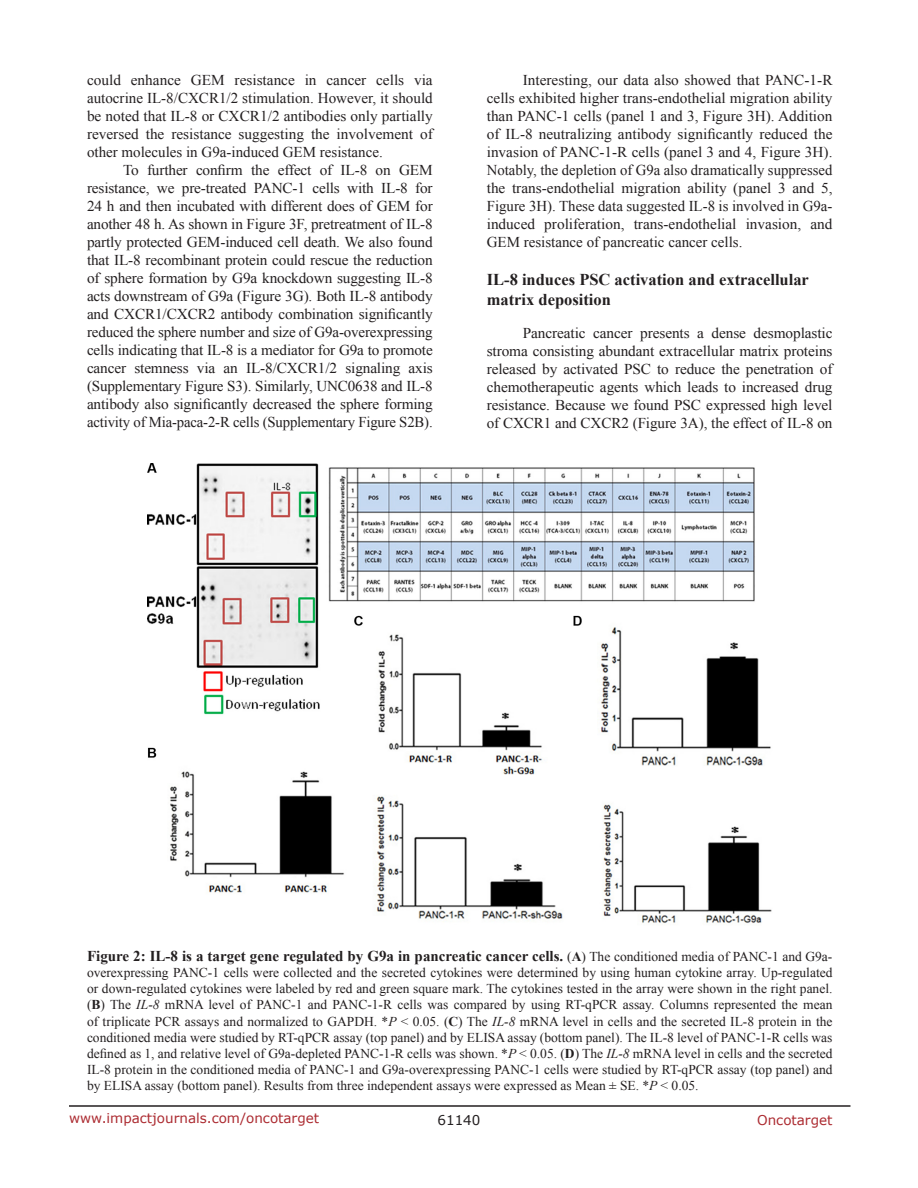
<style>
.page{position:relative;width:918px;height:1188px;background:#fff}
.page>*{position:absolute;margin:0;border:0;box-sizing:border-box;transform-origin:0 0}
.SubHeading_middle{font:700 16.5px/19.8px "Times New Roman";color:#231f20}
.BodyText{font:15px/18px "Times New Roman";letter-spacing:-.005em;color:#231f20;text-align:justify}
.FigureText{font:700 15px "Times New Roman";color:#231f20}
.FigureText-2{font:13.5px/16.2px "Times New Roman";color:#231f20;text-align:justify}
.t1{font:13.5px "Verdana";color:#ac2b31}
.t2{font:13.5px "Verdana";color:#231f20}
.s1{font-weight:400;font-size:13.5px}
.s2{font-size:13.5px}
.s3{font-weight:700}
.s4{font-style:italic}
</style>
<div class="page">
<hr style="left:69px;top:1105px;width:781px;height:2px;background:#231f20">
<img style="left:147px;top:463px;width:625px;height:460px">
<p class="BodyText" style="left:87px;top:71px;width:347px">could enhance GEM resistance in cancer cells via autocrine IL-8/CXCR1/2 stimulation. However, it should be noted that IL-8 or CXCR1/2 antibodies only partially reversed the resistance suggesting the involvement of other molecules in G9a-induced GEM resistance.</p>
<p class="BodyText" style="left:87px;top:161px;width:347px;text-indent:36px">To further confirm the effect of IL-8 on GEM resistance, we pre-treated PANC-1 cells with IL-8 for 24 h and then incubated with different does of GEM for another 48 h. As shown in Figure 3F, pretreatment of IL-8 partly protected GEM-induced cell death. We also found that IL-8 recombinant protein could rescue the reduction of sphere formation by G9a knockdown suggesting IL-8 acts downstream of G9a (Figure 3G). Both IL-8 antibody and CXCR1/CXCR2 antibody combination significantly reduced the sphere number and size of G9a-overexpressing cells indicating that IL-8 is a mediator for G9a to promote cancer stemness via an IL-8/CXCR1/2 signaling axis (Supplementary Figure S3). Similarly, UNC0638 and IL-8 antibody also significantly decreased the sphere forming activity of Mia-paca-2-R cells (Supplementary Figure S2B).</p>
<p class="BodyText" style="left:487px;top:71px;width:347px;text-indent:36px">Interesting, our data also showed that PANC-1-R cells exhibited higher trans-endothelial migration ability than PANC-1 cells (panel 1 and 3, Figure 3H). Addition of IL-8 neutralizing antibody significantly reduced the invasion of PANC-1-R cells (panel 3 and 4, Figure 3H).<br>Notably, the depletion of G9a also dramatically suppressed the trans-endothelial migration ability (panel 3 and 5, Figure 3H). These data suggested IL-8 is involved in G9a&shy;induced proliferation, trans-endothelial invasion, and GEM resistance of pancreatic cancer cells.</p>
<p class="SubHeading_middle" style="left:487px;top:269px;width:324px">IL-8 induces PSC activation and extracellular matrix deposition</p>
<p class="BodyText" style="left:487px;top:324px;width:347px;text-indent:36px">Pancreatic cancer presents a dense desmoplastic stroma consisting abundant extracellular matrix proteins released by activated PSC to reduce the penetration of chemotherapeutic agents which leads to increased drug resistance. Because we found PSC expressed high level of CXCR1 and CXCR2 (Figure 3A), the effect of IL-8 on</p>
<p class="FigureText" style="left:87px;top:945px;width:747px">Figure 2: IL-8 is a target gene regulated by G9a in pancreatic cancer cells. <span class="s1">(</span><span class="s2">A</span><span class="s1">) The conditioned media of PANC-1 and G9a-</span></p>
<p class="FigureText-2" style="left:87px;top:964px;width:747px">overexpressing PANC-1 cells were collected and the secreted cytokines were determined by using human cytokine array. Up-regulated or down-regulated cytokines were labeled by red and green square mark. The cytokines tested in the array were shown in the right panel. (<span class="s3">B</span>) The <span class="s4">IL-8</span> mRNA level of PANC-1 and PANC-1-R cells was compared by using RT-qPCR assay. Columns represented the mean of triplicate PCR assays and normalized to GAPDH. *<span class="s4">P</span> &lt; 0.05. (<span class="s3">C</span>) The <span class="s4">IL-8</span> mRNA level in cells and the secreted IL-8 protein in the conditioned media were studied by RT-qPCR assay (top panel) and by ELISA assay (bottom panel). The IL-8 level of PANC-1-R cells was defined as 1, and relative level of G9a-depleted PANC-1-R cells was shown. *<span class="s4">P</span> &lt; 0.05. (<span class="s3">D</span>) The <span class="s4">IL-8</span> mRNA level in cells and the secreted IL-8 protein in the conditioned media of PANC-1 and G9a-overexpressing PANC-1 cells were studied by RT-qPCR assay (top panel) and by ELISA assay (bottom panel). Results from three independent assays were expressed as Mean ± SE. *<span class="s4">P</span> &lt; 0.05.</p>
<p class="t1" style="left:69px;top:1109px;width:252px">www.impactjournals.com/oncotarget</p>
<p class="t2" style="left:438px;top:1111px;width:44px">61140</p>
<p class="t1" style="left:757px;top:1111px;width:77px">Oncotarget</p>
</div>
